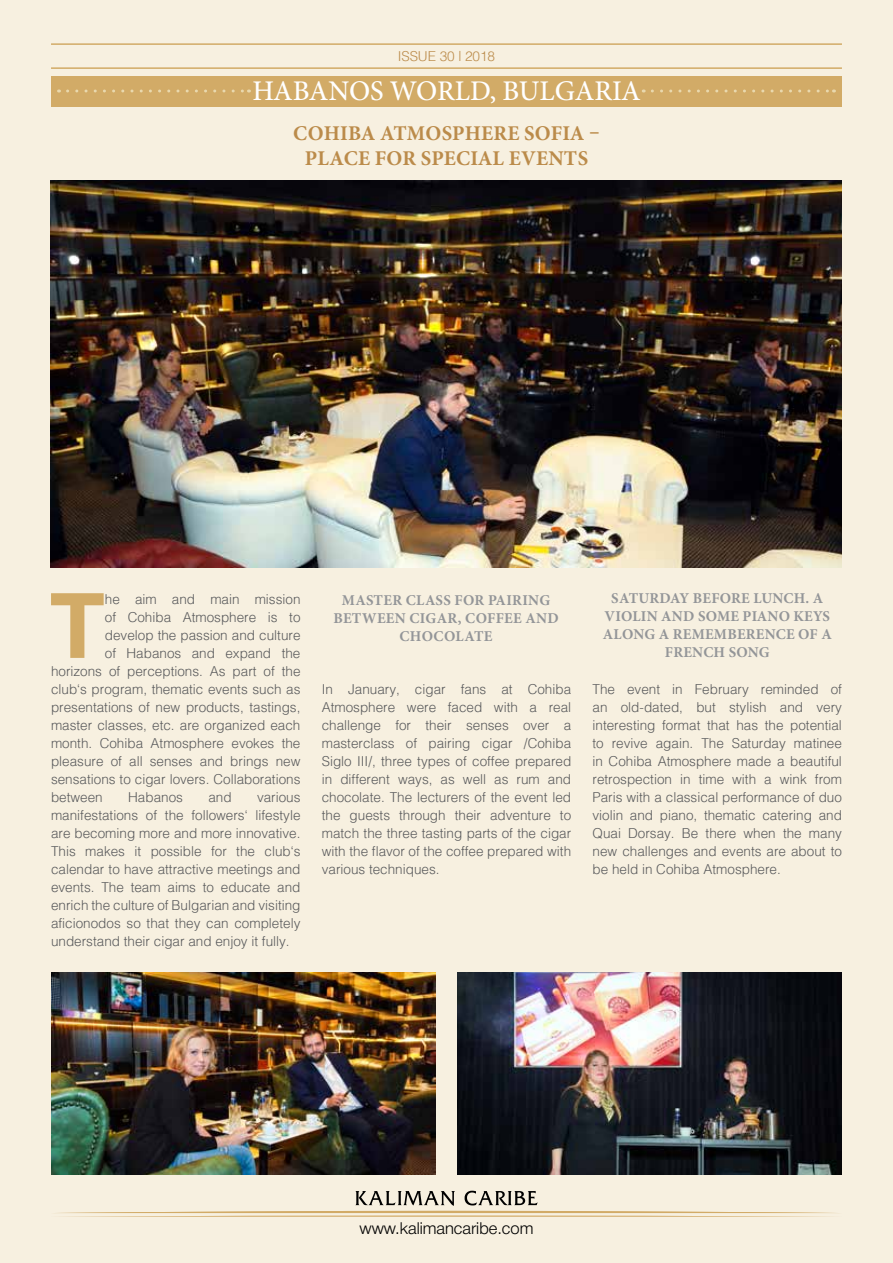
<style>
.page{position:relative;width:893px;height:1263px;background:#f7f0e0}
.page>*{position:absolute;margin:0;border:0;box-sizing:border-box;transform-origin:0 0}
.t1{font:90.9px "Helvetica 7 Bold";color:#d2ab67}
.t2{font:500 28.5px "Minion Pro";color:#fff}
.t3{font:700 21px/25.2px "Minion Pro";letter-spacing:.01em;color:#bb8b4a;text-align:center}
.t4{font:16.5px "Helvetica 4 Light";color:#000}
.t5{font:300 15px/18px "Helv Cyr";color:#58595b;text-align:justify}
.t6{font:700 15px/18px "Minion Pro";letter-spacing:.015em;color:#939598;text-align:center}
.t7{font:300 15px "Helv Cyr";letter-spacing:-.005em;color:#bb8b4a}
</style>
<div class="page">
<hr style="left:51px;top:43px;width:791px;height:2px;background:#d2ab67">
<hr style="left:51px;top:67px;width:791px;height:2px;background:#d2ab67">
<svg style="left:59px;top:1191px;width:775px;height:25px"></svg>
<img style="left:51px;top:181px;width:791px;height:386px">
<img style="left:457px;top:972px;width:385px;height:202px">
<img style="left:51px;top:972px;width:385px;height:202px">
<div style="left:51px;top:76px;width:791px;height:30px;background:#d2ab67"></div>
<svg style="left:68px;top:89px;width:181px;height:3px"></svg>
<svg style="left:652px;top:89px;width:182px;height:3px"></svg>
<p class="t7" style="left:398px;top:48px;width:99px">ISSUE 30 | 2018</p>
<h2 class="t2" style="left:252px;top:72px;width:390px">HABANOS WORLD, BULGARIA</h2>
<h3 class="t3" style="left:293px;top:120px;width:308px">COHIBA ATMOSPHERE SOFIA –<br>PLACE FOR SPECIAL EVENTS</h3>
<h1 class="t1" style="left:50px;top:576px;width:56px">T</h1>
<p class="t5" style="left:105px;top:590px;width:197px">he aim and main mission</p>
<p class="t5" style="left:105px;top:608px;width:197px">of Cohiba Atmosphere is to</p>
<p class="t5" style="left:105px;top:626px;width:197px">develop the passion and culture</p>
<p class="t5" style="left:105px;top:644px;width:197px">of Habanos and expand the</p>
<p class="t5" style="left:51px;top:662px;width:251px">horizons of perceptions. As part of the</p>
<p class="t5" style="left:51px;top:680px;width:251px">club‘s program, thematic events such as</p>
<p class="t5" style="left:51px;top:698px;width:251px">presentations of new products, tastings,</p>
<p class="t5" style="left:51px;top:716px;width:251px">master classes, etc. are organized each</p>
<p class="t5" style="left:51px;top:734px;width:251px">month. Cohiba Atmosphere evokes the</p>
<p class="t5" style="left:51px;top:752px;width:251px">pleasure of all senses and brings new</p>
<p class="t5" style="left:51px;top:770px;width:251px">sensations to cigar lovers. Collaborations</p>
<p class="t5" style="left:51px;top:788px;width:53px">between</p>
<p class="t5" style="left:128px;top:788px;width:56px">Habanos</p>
<p class="t5" style="left:208px;top:788px;width:25px">and</p>
<p class="t5" style="left:51px;top:788px;width:251px;text-indent:206px">various manifestations of the followers‘ lifestyle are becoming more and more innovative.<br>This makes it possible for the club‘s calendar to have attractive meetings and events. The team aims to educate and enrich the culture of Bulgarian and visiting aficionodos so that they can completely understand their cigar and enjoy it fully.</p>
<p class="t6" style="left:333px;top:591px;width:227px">MASTER CLASS FOR PAIRING<br>BETWEEN CIGAR, COFFEE AND<br>CHOCOLATE</p>
<p class="t6" style="left:603px;top:589px;width:230px">SATURDAY BEFORE LUNCH. A<br>VIOLIN AND SOME PIANO KEYS<br>ALONG A REMEMBERENCE OF A<br>FRENCH SONG</p>
<p class="t5" style="left:322px;top:680px;width:251px">In January, cigar fans at Cohiba Atmosphere were faced with a real challenge for their senses over a masterclass of pairing cigar /Cohiba Siglo III/, three types of coffee prepared in different ways, as well as rum and chocolate. The lecturers of the event led the guests through their adventure to match the three tasting parts of the cigar with the flavor of the coffee prepared with various techniques.</p>
<p class="t5" style="left:592px;top:680px;width:251px">The event in February reminded of an old-dated, but stylish and very interesting format that has the potential to revive again. The Saturday matinee in Cohiba Atmosphere made a beautiful retrospection in time with a wink from Paris with a classical performance of duo violin and piano, thematic catering and Quai Dorsay. Be there when the many new challenges and events are about to be held in Cohiba Atmosphere.</p>
<p class="t4" style="left:359px;top:1219px;width:175px">www.kalimancaribe.com</p>
</div>
